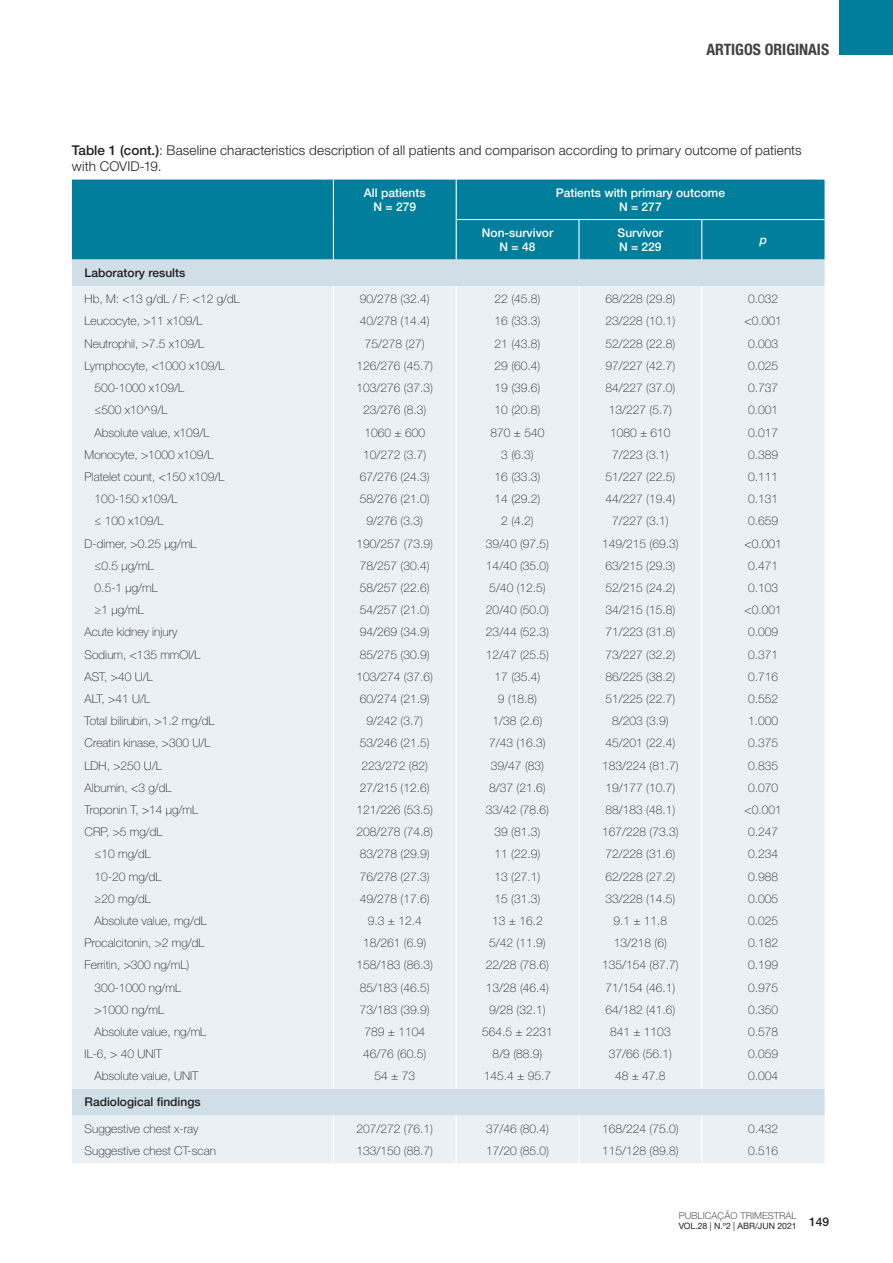
<style>
.page{position:relative;width:893px;height:1263px;background:#fff}
.page>*{position:absolute;margin:0;border:0;box-sizing:border-box;transform-origin:0 0}
.t1{font:700 condensed 15.75px "Helvetica Neue LT Std";color:#414142}
.t2{font:300 13.5px/16.2px "Helvetica Neue LT Std";letter-spacing:.01em;color:#231f20}
.t3{font:100 12px/22.2px "Helvetica Neue LT Std";color:#231f20}
.t4{font:500 12px/14.4px "Helvetica Neue LT Std";color:#fff;text-align:center}
.t5{font:500 12px "Helvetica Neue LT Std";color:#231f20}
.t6{font:italic 500 12px "Helvetica Neue LT Std";color:#fff}
.t7{font:300 9.6px "Helvetica Neue LT Std";color:#58595b}
.t8{font:8.7px "Helvetica Neue LT Std";letter-spacing:-.005em;color:#231f20}
.s1{font-weight:500}
</style>
<div class="page">
<div style="left:838px;top:0;width:55px;height:55px;background:#007e9b"></div>
<div style="left:72px;top:180px;width:753px;height:80px;background:#007e9b"></div>
<div style="left:72px;top:260px;width:753px;height:26px;background:#cfdee7"></div>
<div style="left:72px;top:286px;width:753px;height:877px;background:#ebf0f4"></div>
<hr style="left:333px;top:180px;width:1px;height:40px;background:#fff">
<hr style="left:456px;top:180px;width:1px;height:40px;background:#fff">
<hr style="left:333px;top:220px;width:1px;height:40px;background:#fff">
<hr style="left:456px;top:220px;width:1px;height:40px;background:#fff">
<hr style="left:578px;top:220px;width:2px;height:40px;background:#fff">
<hr style="left:701px;top:220px;width:1px;height:40px;background:#fff">
<hr style="left:333px;top:286px;width:1px;height:803px;background:#fff">
<hr style="left:456px;top:286px;width:1px;height:803px;background:#fff">
<hr style="left:578px;top:286px;width:2px;height:803px;background:#fff">
<hr style="left:701px;top:286px;width:1px;height:803px;background:#fff">
<hr style="left:333px;top:1115px;width:1px;height:48px;background:#fff">
<hr style="left:456px;top:1115px;width:1px;height:48px;background:#fff">
<hr style="left:578px;top:1115px;width:2px;height:48px;background:#fff">
<hr style="left:701px;top:1115px;width:1px;height:48px;background:#fff">
<hr style="left:457px;top:219px;width:122px;height:1px;background:#fff">
<hr style="left:579px;top:219px;width:123px;height:1px;background:#fff">
<hr style="left:702px;top:219px;width:123px;height:1px;background:#fff">
<h1 class="t1" style="left:706px;top:39px;width:124px">ARTIGOS ORIGINAIS</h1>
<p class="t2" style="left:72px;top:142px;width:731px"><span class="s1">Table 1 (cont.)</span>: Baseline characteristics description of all patients and comparison according to primary outcome of patients with COVID-19.</p>
<p class="t4" style="left:364px;top:185px;width:63px">All patients<br>N = 279</p>
<p class="t4" style="left:556px;top:185px;width:171px">Patients with primary outcome<br>N = 277</p>
<p class="t4" style="left:482px;top:225px;width:73px">Non-survivor<br>N = 48</p>
<p class="t4" style="left:618px;top:225px;width:47px;text-align:left">Survivor<br>N = 229</p>
<p class="t6" style="left:760px;top:232px;width:9px">p</p>
<p class="t5" style="left:85px;top:266px;width:102px">Laboratory results</p>
<p class="t3" style="left:85px;top:288px;width:157px">Hb, M: &lt;13 g/dL / F: &lt;12 g/dL</p>
<p class="t3" style="left:85px;top:310px;width:119px">Leucocyte, &gt;11 x109/L</p>
<p class="t3" style="left:85px;top:332px;width:121px">Neutrophil, &gt;7.5 x109/L</p>
<p class="t3" style="left:85px;top:354px;width:141px">Lymphocyte, &lt;1000 x109/L</p>
<p class="t3" style="left:95px;top:377px;width:91px">500-1000 x109/L</p>
<p class="t3" style="left:95px;top:399px;width:74px">≤500 x10^9/L</p>
<p class="t3" style="left:95px;top:421px;width:116px">Absolute value, x109/L</p>
<p class="t3" style="left:85px;top:443px;width:130px">Monocyte, &gt;1000 x109/L</p>
<p class="t3" style="left:85px;top:465px;width:141px">Platelet count, &lt;150 x109/L</p>
<p class="t3" style="left:95px;top:488px;width:84px">100-150 x109/L</p>
<p class="t3" style="left:95px;top:510px;width:70px">≤ 100 x109/L</p>
<p class="t3" style="left:85px;top:532px;width:113px">D-dimer, &gt;0.25 µg/mL</p>
<p class="t3" style="left:95px;top:554px;width:61px">≤0.5 µg/mL</p>
<p class="t3" style="left:95px;top:576px;width:65px">0.5-1 µg/mL</p>
<p class="t3" style="left:95px;top:599px;width:51px">≥1 µg/mL</p>
<p class="t3" style="left:85px;top:621px;width:94px">Acute kidney injury</p>
<p class="t3" style="left:85px;top:643px;width:117px">Sodium, &lt;135 mmOl/L</p>
<p class="t3" style="left:85px;top:665px;width:70px">AST, &gt;40 U/L</p>
<p class="t3" style="left:85px;top:687px;width:67px">ALT, &gt;41 U/L</p>
<p class="t3" style="left:85px;top:710px;width:131px">Total bilirubin, &gt;1.2 mg/dL</p>
<p class="t3" style="left:85px;top:732px;width:127px">Creatin kinase, &gt;300 U/L</p>
<p class="t3" style="left:85px;top:754px;width:79px">LDH, &gt;250 U/L</p>
<p class="t3" style="left:85px;top:776px;width:88px">Albumin, &lt;3 g/dL</p>
<p class="t3" style="left:85px;top:798px;width:115px">Troponin T, &gt;14 µg/mL</p>
<p class="t3" style="left:85px;top:821px;width:79px">CRP, &gt;5 mg/dL</p>
<p class="t3" style="left:95px;top:843px;width:58px">≤10 mg/dL</p>
<p class="t3" style="left:95px;top:865px;width:68px">10-20 mg/dL</p>
<p class="t3" style="left:95px;top:887px;width:58px">≥20 mg/dL</p>
<p class="t3" style="left:95px;top:909px;width:114px">Absolute value, mg/dL</p>
<p class="t3" style="left:85px;top:932px;width:121px">Procalcitonin, &gt;2 mg/dL</p>
<p class="t3" style="left:85px;top:954px;width:106px">Ferritin, &gt;300 ng/mL)</p>
<p class="t3" style="left:95px;top:976px;width:88px">300-1000 ng/mL</p>
<p class="t3" style="left:95px;top:998px;width:71px">&gt;1000 ng/mL</p>
<p class="t3" style="left:95px;top:1020px;width:113px">Absolute value, ng/mL</p>
<p class="t3" style="left:85px;top:1043px;width:79px">IL-6, &gt; 40 UNIT</p>
<p class="t3" style="left:95px;top:1065px;width:105px">Absolute value, UNIT</p>
<p class="t3" style="left:357px;top:288px;width:78px;text-align:center">90/278 (32.4)<br>40/278 (14.4)<br>75/278 (27)<br>126/276 (45.7)<br>103/276 (37.3)<br>23/276 (8.3)<br>1060 ± 600<br>10/272 (3.7)<br>67/276 (24.3)<br>58/276 (21.0)<br>9/276 (3.3)<br>190/257 (73.9)<br>78/257 (30.4)<br>58/257 (22.6)<br>54/257 (21.0)<br>94/269 (34.9)<br>85/275 (30.9)<br>103/274 (37.6)<br>60/274 (21.9)<br>9/242 (3.7)<br>53/246 (21.5)<br>223/272 (82)<br>27/215 (12.6)<br>121/226 (53.5)<br>208/278 (74.8)<br>83/278 (29.9)<br>76/278 (27.3)<br>49/278 (17.6)<br>9.3 ± 12.4<br>18/261 (6.9)<br>158/183 (86.3)<br>85/183 (46.5)<br>73/183 (39.9)<br>789 ± 1104<br>46/76 (60.5)<br>54 ± 73</p>
<p class="t3" style="left:482px;top:288px;width:72px;text-align:center">22 (45.8)<br>16 (33.3)<br>21 (43.8)<br>29 (60.4)<br>19 (39.6)<br>10 (20.8)<br>870 ± 540<br>3 (6.3)<br>16 (33.3)<br>14 (29.2)<br>2 (4.2)<br>39/40 (97.5)<br>14/40 (35.0)<br>5/40 (12.5)<br>20/40 (50.0)<br>23/44 (52.3)<br>12/47 (25.5)<br>17 (35.4)<br>9 (18.8)<br>1/38 (2.6)<br>7/43 (16.3)<br>39/47 (83)<br>8/37 (21.6)<br>33/42 (78.6)<br>39 (81.3)<br>11 (22.9)<br>13 (27.1)<br>15 (31.3)<br>13 ± 16.2<br>5/42 (11.9)<br>22/28 (78.6)<br>13/28 (46.4)<br>9/28 (32.1)<br>564.5 ± 2231<br>8/9 (88.9)<br>145.4 ± 95.7</p>
<p class="t3" style="left:602px;top:288px;width:78px;text-align:center">68/228 (29.8)<br>23/228 (10.1)<br>52/228 (22.8)<br>97/227 (42.7)<br>84/227 (37.0)<br>13/227 (5.7)<br>1080 ± 610<br>7/223 (3.1)<br>51/227 (22.5)<br>44/227 (19.4)<br>7/227 (3.1)<br>149/215 (69.3)<br>63/215 (29.3)<br>52/215 (24.2)<br>34/215 (15.8)<br>71/223 (31.8)<br>73/227 (32.2)<br>86/225 (38.2)<br>51/225 (22.7)<br>8/203 (3.9)<br>45/201 (22.4)<br>183/224 (81.7)<br>19/177 (10.7)<br>88/183 (48.1)<br>167/228 (73.3)<br>72/228 (31.6)<br>62/228 (27.2)<br>33/228 (14.5)<br>9.1 ± 11.8<br>13/218 (6)<br>135/154 (87.7)<br>71/154 (46.1)<br>64/182 (41.6)<br>841 ± 1103<br>37/66 (56.1)<br>48 ± 47.8</p>
<p class="t3" style="left:744px;top:288px;width:39px">0.032 &lt;0.001<br>0.003<br>0.025<br>0.737<br>0.001<br>0.017<br>0.389<br>0.111<br>0.131<br>0.659 &lt;0.001<br>0.471<br>0.103 &lt;0.001<br>0.009<br>0.371<br>0.716<br>0.552<br>1.000<br>0.375<br>0.835<br>0.070 &lt;0.001<br>0.247<br>0.234<br>0.988<br>0.005<br>0.025<br>0.182<br>0.199<br>0.975<br>0.350<br>0.578<br>0.059<br>0.004</p>
<p class="t5" style="left:85px;top:1095px;width:118px">Radiological findings</p>
<p class="t3" style="left:85px;top:1117px;width:133px">Suggestive chest x-ray<br>Suggestive chest CT-scan</p>
<p class="t3" style="left:357px;top:1117px;width:78px">207/272 (76.1)<br>133/150 (88.7)</p>
<p class="t3" style="left:486px;top:1117px;width:65px">37/46 (80.4)<br>17/20 (85.0)</p>
<p class="t3" style="left:602px;top:1117px;width:78px">168/224 (75.0)<br>115/128 (89.8)</p>
<p class="t3" style="left:748px;top:1117px;width:32px">0.432<br>0.516</p>
<p class="t7" style="left:679px;top:1209px;width:120px">PUBLICAÇÃO TRIMESTRAL</p>
<p class="t8" style="left:679px;top:1221px;width:120px">VOL.28 | N.º2 | ABR/JUN 2021</p>
<p class="t5" style="left:809px;top:1215px;width:22px">149</p>
</div>
